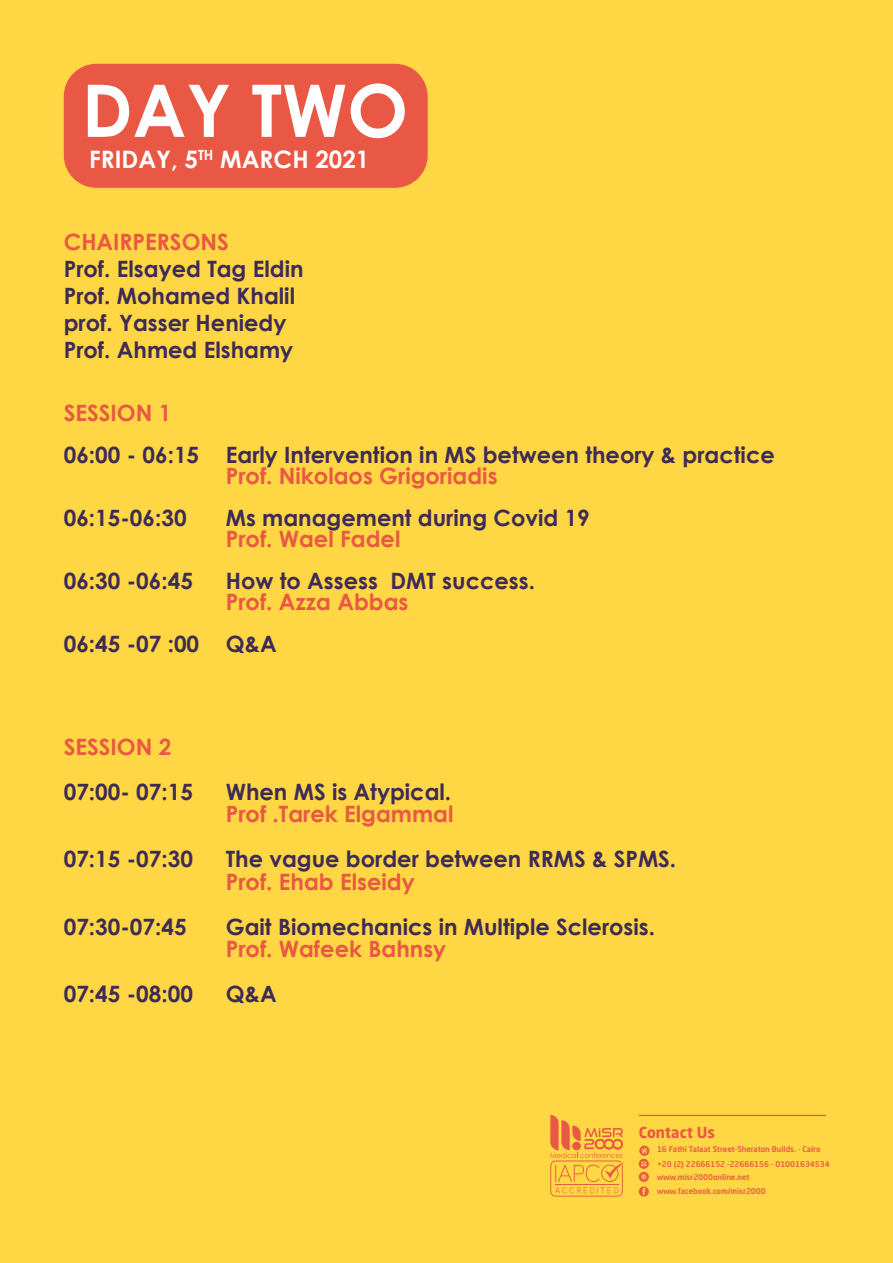
<style>
.page{position:relative;width:893px;height:1263px;background:#ffd643}
.page>*{position:absolute;margin:0;border:0;box-sizing:border-box;transform-origin:0 0}
.t1{font:700 72.45px "Century Gothic";color:#fff}
.t2{font:700 24px "Century Gothic";color:#fff}
.t3{font:700 22.5px/27px "Century Gothic";color:#3e2b56}
.t4{font:700 22.5px "Century Gothic";color:#e95844}
.t5{font:700 15px "Neo Sans Std";color:#e95844}
.t6{font:500 7.8px/14px "Neo Sans Std";color:#e95844}
</style>
<div class="page">
<div style="left:64px;top:64px;width:364px;height:124px;background:#e95844;border-radius:33px"></div>
<div style="left:639px;top:1159px;width:10px;height:10px;background:#e95844;border-radius:50%"></div>
<svg style="left:641px;top:1161px;width:6px;height:5px"></svg>
<svg style="left:639px;top:1146px;width:10px;height:10px"></svg>
<svg style="left:641px;top:1148px;width:6px;height:5px"></svg>
<svg style="left:639px;top:1172px;width:10px;height:10px"></svg>
<svg style="left:641px;top:1174px;width:5px;height:5px"></svg>
<hr style="left:639px;top:1115px;width:187px;height:1px;background:#e95844">
<svg style="left:639px;top:1186px;width:10px;height:10px"></svg>
<svg style="left:642px;top:1188px;width:3px;height:7px"></svg>
<svg style="left:550px;top:1115px;width:74px;height:81px"></svg>
<hr style="left:555px;top:1184px;width:63px;height:1px;background:#e95844">
<h1 class="t1" style="left:82px;top:65px;width:328px">DAY TWO</h1>
<p class="t2" style="left:89px;top:144px;width:281px">FRIDAY, 5<sup>TH</sup> MARCH 2021</p>
<p class="t4" style="left:64px;top:227px;width:167px">CHAIRPERSONS</p>
<p class="t3" style="left:64px;top:254px;width:241px">Prof. Elsayed Tag Eldin<br>Prof. Mohamed Khalil prof. Yasser Heniedy<br>Prof. Ahmed Elshamy</p>
<p class="t4" style="left:64px;top:398px;width:109px">SESSION 1</p>
<p class="t3" style="left:64px;top:440px;width:712px">06:00 - 06:15 Early Intervention in MS between theory &amp; practice</p>
<p class="t4" style="left:226px;top:461px;width:273px">Prof. Nikolaos Grigoriadis</p>
<p class="t3" style="left:64px;top:503px;width:124px">06:15-06:30</p>
<p class="t3" style="left:226px;top:503px;width:366px">Ms management during Covid 19</p>
<p class="t4" style="left:226px;top:524px;width:176px">Prof. Wael Fadel</p>
<p class="t3" style="left:64px;top:566px;width:131px">06:30 -06:45</p>
<p class="t3" style="left:226px;top:566px;width:311px">How to Assess DMT success.</p>
<p class="t4" style="left:226px;top:587px;width:184px">Prof. Azza Abbas</p>
<p class="t3" style="left:64px;top:629px;width:214px">06:45 -07 :00 Q&amp;A</p>
<p class="t4" style="left:64px;top:732px;width:109px">SESSION 2</p>
<p class="t3" style="left:64px;top:777px;width:131px">07:00- 07:15</p>
<p class="t3" style="left:226px;top:777px;width:227px">When MS is Atypical.</p>
<p class="t4" style="left:226px;top:800px;width:229px">Prof .Tarek Elgammal</p>
<p class="t3" style="left:64px;top:845px;width:131px">07:15 -07:30</p>
<p class="t3" style="left:226px;top:845px;width:452px">The vague border between RRMS &amp; SPMS.</p>
<p class="t4" style="left:226px;top:867px;width:190px">Prof. Ehab Elseidy</p>
<p class="t3" style="left:64px;top:912px;width:124px">07:30-07:45</p>
<p class="t3" style="left:226px;top:912px;width:431px">Gait Biomechanics in Multiple Sclerosis.</p>
<p class="t4" style="left:226px;top:935px;width:222px">Prof. Wafeek Bahnsy</p>
<p class="t3" style="left:64px;top:980px;width:131px">07:45 -08:00</p>
<p class="t3" style="left:226px;top:980px;width:52px">Q&amp;A</p>
<p class="t5" style="left:639px;top:1122px;width:78px">Contact Us</p>
<p class="t6" style="left:657px;top:1142px;width:174px">16 Fathi Talaat Street-Sheraton Builds. - Cairo +20 (2) 22666152 -22666156 - 01001634534 www.misr2000online.net www.facebook.com/misr2000</p>
</div>
